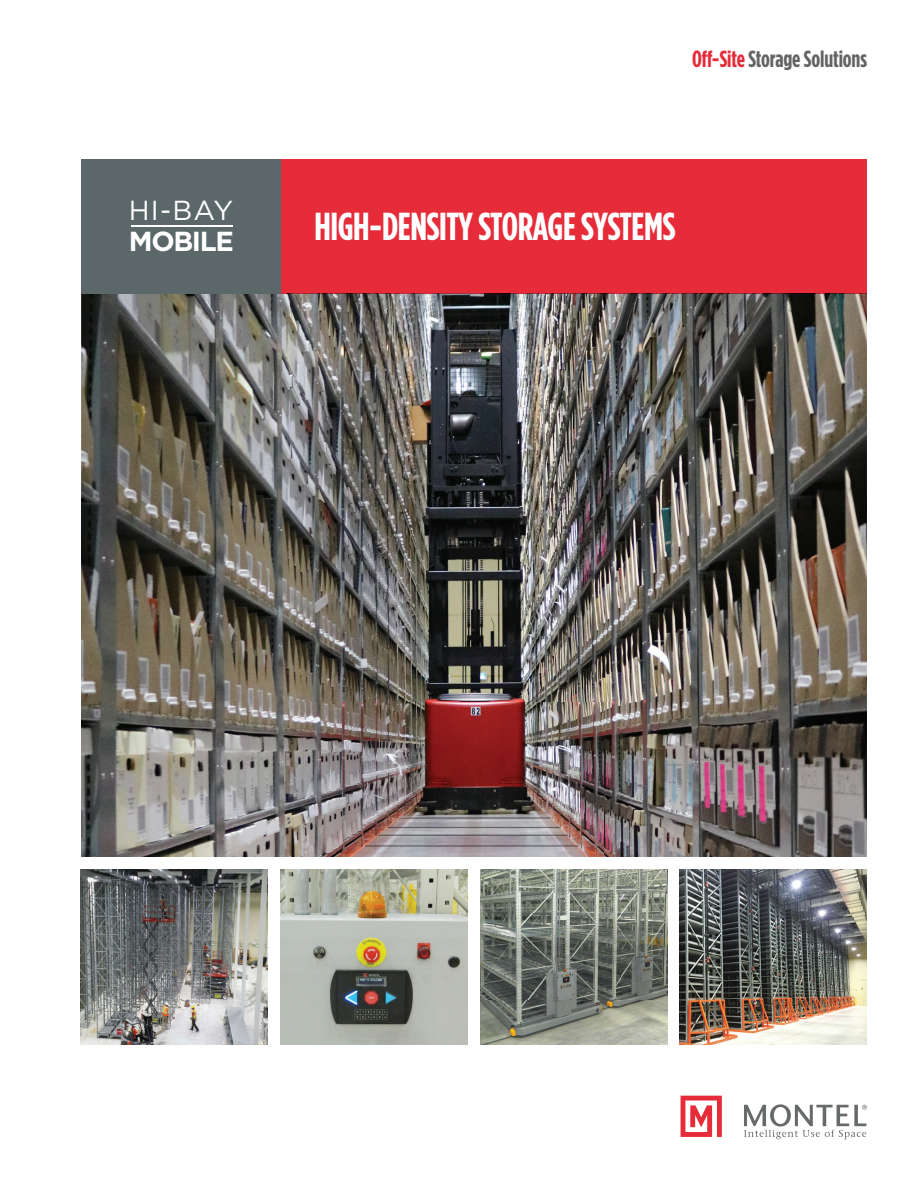
<style>
.page{position:relative;width:918px;height:1188px;background:#fff}
.page>*{position:absolute;margin:0;border:0;box-sizing:border-box;transform-origin:0 0}
.t1{font:700 39px "Gotham Condensed";letter-spacing:-.01em;color:#fff}
.t2{font:27.45px "Gotham";color:#fff}
.t3{font:700 27.45px "Gotham";letter-spacing:-.05em;color:#fff}
.t4{font:700 23.4px "Gotham Condensed";letter-spacing:-.005em;color:#636366}
.s1{color:#e62b39}
</style>
<div class="page">
<div style="left:281px;top:159px;width:586px;height:135px;background:#e62b39"></div>
<img style="left:81px;top:294px;width:786px;height:562px">
<img style="left:281px;top:294px;width:586px;height:1px">
<div style="left:81px;top:159px;width:200px;height:135px;background:#5b6769"></div>
<hr style="left:131px;top:225px;width:101px;height:2px;background:#fff">
<svg style="left:681px;top:1096px;width:41px;height:41px"></svg>
<svg style="left:744px;top:1104px;width:123px;height:35px"></svg>
<img style="left:81px;top:870px;width:186px;height:175px">
<img style="left:480px;top:870px;width:187px;height:175px">
<img style="left:680px;top:870px;width:186px;height:175px">
<img style="left:281px;top:870px;width:186px;height:175px">
<p class="t2" style="left:129px;top:195px;width:106px">HI-BAY</p>
<p class="t3" style="left:129px;top:225px;width:106px">MOBILE</p>
<p class="t4" style="left:692px;top:46px;width:176px"><span class="s1">Off-Site</span>Storage Solutions</p>
<p class="t1" style="left:314px;top:204px;width:362px">HIGH-DENSITY STORAGE SYSTEMS</p>
</div>
